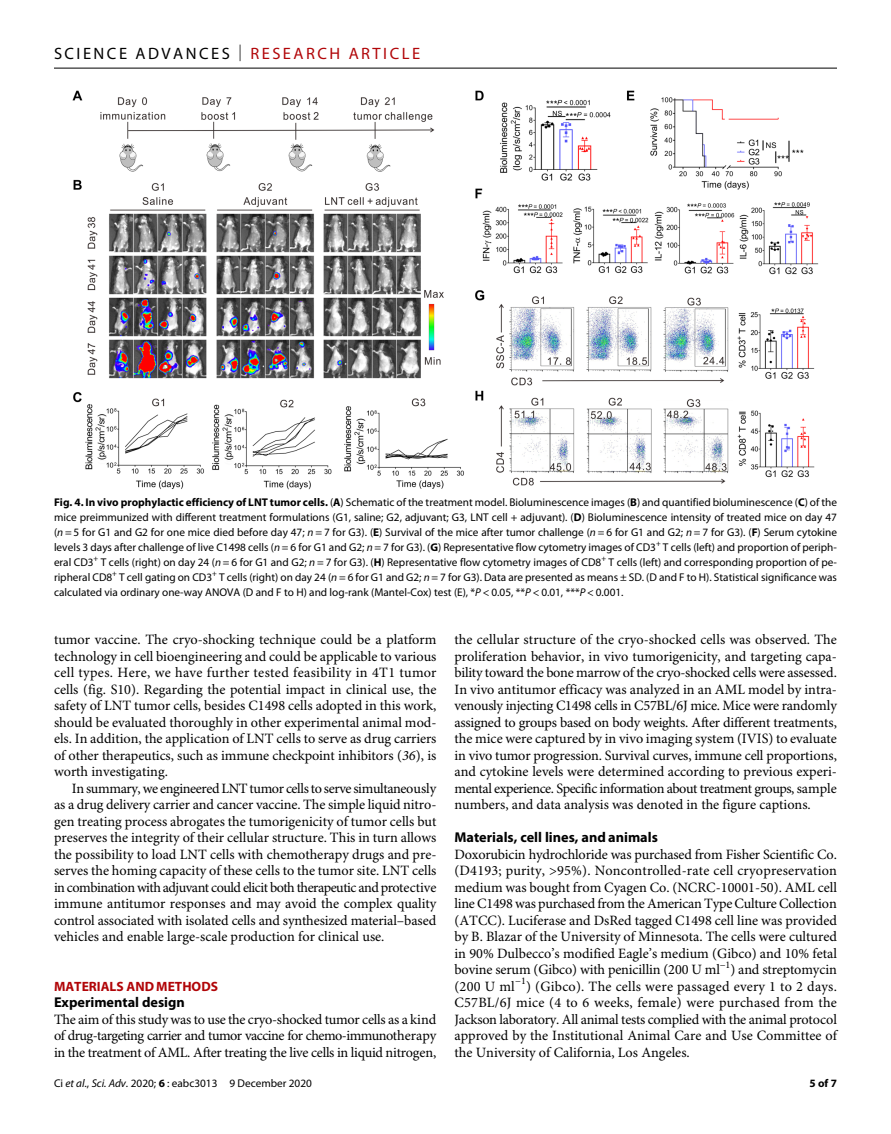
<style>
.page{position:relative;width:891px;height:1134px;background:#fff}
.page>*{position:absolute;margin:0;border:0;box-sizing:border-box;transform-origin:0 0}
.t1{font:16.5px "Myriad Pro";letter-spacing:.15em;color:#000}
.t2{font:14.25px/16.5px "Minion Pro";color:#000;text-align:justify}
.t3{font:700 14.25px "Myriad Pro";color:#000}
.t4{font:700 13.5px "Myriad Pro";color:#b10508}
.t5{font:11.25px/15px "Myriad Pro";color:#000;text-align:justify}
.t6{font:700 11.25px "Myriad Pro";color:#000}
.s1{font-weight:300}
.s2{color:#b10508}
.s3{font-weight:700}
.s4{font-style:italic}
</style>
<div class="page">
<hr style="left:54px;top:68px;width:783px;height:1px;background:#000">
<img style="left:73px;top:90px;width:745px;height:399px">
<p class="t1" style="left:54px;top:40px;width:368px">SCIENCE ADVANCES <span class="s1">|</span> <span class="s2">RESEARCH ARTICLE</span></p>
<p class="t5" style="left:54px;top:495px;width:785px"><span class="s3">Fig. 4. In vivo prophylactic efficiency of LNT tumor cells.</span> (<span class="s3">A</span>) Schematic of the treatment model. Bioluminescence images (<span class="s3">B</span>) and quantified bioluminescence (<span class="s3">C</span>) of the mice preimmunized with different treatment formulations (G1, saline; G2, adjuvant; G3, LNT cell + adjuvant). (<span class="s3">D</span>) Bioluminescence intensity of treated mice on day 47 (<span class="s4">n</span> = 5 for G1 and G2 for one mice died before day 47; <span class="s4">n</span> = 7 for G3). (<span class="s3">E</span>) Survival of the mice after tumor challenge (<span class="s4">n</span> = 6 for G1 and G2; <span class="s4">n</span> = 7 for G3). (<span class="s3">F</span>) Serum cytokine levels 3 days after challenge of live C1498 cells (<span class="s4">n</span> = 6 for G1 and G2; <span class="s4">n</span> = 7 for G3). (<span class="s3">G</span>) Representative flow cytometry images of CD3<sup>+</sup> T cells (left) and proportion of periph&shy;eral CD3<sup>+</sup> T cells (right) on day 24 (<span class="s4">n</span> = 6 for G1 and G2; <span class="s4">n</span> = 7 for G3). (<span class="s3">H</span>) Representative flow cytometry images of CD8<sup>+</sup> T cells (left) and corresponding proportion of pe&shy;ripheral CD8<sup>+</sup> T cell gating on CD3<sup>+</sup> T cells (right) on day 24 (<span class="s4">n</span> = 6 for G1 and G2; <span class="s4">n</span> = 7 for G3). Data are presented as means ± SD. (D and F to H). Statistical significance was calculated via ordinary one-way ANOVA (D and F to H) and log-rank (Mantel-Cox) test (E), *<span class="s4">P</span> &lt; 0.05, **<span class="s4">P</span> &lt; 0.01, ***<span class="s4">P</span> &lt; 0.001.</p>
<p class="t2" style="left:54px;top:633px;width:384px">tumor vaccine. The cryo-shocking technique could be a platform technology in cell bioengineering and could be applicable to various cell types. Here, we have further tested feasibility in 4T1 tumor cells (fig. S10). Regarding the potential impact in clinical use, the safety of LNT tumor cells, besides C1498 cells adopted in this work, should be evaluated thoroughly in other experimental animal mod&shy;els. In addition, the application of LNT cells to serve as drug carriers of other therapeutics, such as immune checkpoint inhibitors (<span class="s4">36</span>), is worth investigating.</p>
<p class="t2" style="left:54px;top:781px;width:384px;text-indent:18px">In summary, we engineered LNT tumor cells to serve simultaneously as a drug delivery carrier and cancer vaccine. The simple liquid nitro&shy;gen treating process abrogates the tumorigenicity of tumor cells but preserves the integrity of their cellular structure. This in turn allows the possibility to load LNT cells with chemotherapy drugs and pre&shy;serves the homing capacity of these cells to the tumor site. LNT cells in combination with adjuvant could elicit both therapeutic and protective immune antitumor responses and may avoid the complex quality control associated with isolated cells and synthesized material–based vehicles and enable large-scale production for clinical use.</p>
<p class="t4" style="left:54px;top:975px;width:166px">MATERIALS AND METHODS</p>
<p class="t3" style="left:54px;top:991px;width:132px">Experimental design</p>
<p class="t2" style="left:54px;top:1012px;width:384px">The aim of this study was to use the cryo-shocked tumor cells as a kind of drug-targeting carrier and tumor vaccine for chemo-immunotherapy in the treatment of AML. After treating the live cells in liquid nitrogen,</p>
<p class="t5" style="left:54px;top:1076px;width:259px">Ci <span class="s4">et al</span>., <span class="s4">Sci. Adv.</span> 2020; <span class="s3">6</span> : eabc3013 9 December 2020</p>
<p class="t2" style="left:454px;top:633px;width:384px">the cellular structure of the cryo-shocked cells was observed. The proliferation behavior, in vivo tumorigenicity, and targeting capa&shy;bility toward the bone marrow of the cryo-shocked cells were assessed.<br>In vivo antitumor efficacy was analyzed in an AML model by intra&shy;venously injecting C1498 cells in C57BL/6J mice. Mice were randomly assigned to groups based on body weights. After different treatments, the mice were captured by in vivo imaging system (IVIS) to evaluate in vivo tumor progression. Survival curves, immune cell proportions, and cytokine levels were determined according to previous experi&shy;mental experience. Specific information about treatment groups, sample numbers, and data analysis was denoted in the figure captions.</p>
<p class="t3" style="left:454px;top:826px;width:205px">Materials, cell lines, and animals</p>
<p class="t2" style="left:454px;top:847px;width:384px">Doxorubicin hydrochloride was purchased from Fisher Scientific Co. (D4193; purity, &gt;95%). Noncontrolled-rate cell cryopreservation medium was bought from Cyagen Co. (NCRC-10001-50). AML cell line C1498 was purchased from the American Type Culture Collection (ATCC). Luciferase and DsRed tagged C1498 cell line was provided by B. Blazar of the University of Minnesota. The cells were cultured in 90% Dulbecco’s modified Eagle’s medium (Gibco) and 10% fetal bovine serum (Gibco) with penicillin (200 U ml<sup>−1</sup>) and streptomycin (200 U ml<sup>−1</sup>) (Gibco). The cells were passaged every 1 to 2 days.<br>C57BL/6J mice (4 to 6 weeks, female) were purchased from the Jackson laboratory. All animal tests complied with the animal protocol approved by the Institutional Animal Care and Use Committee of the University of California, Los Angeles.</p>
<p class="t6" style="left:810px;top:1074px;width:29px">5 of 7</p>
</div>
